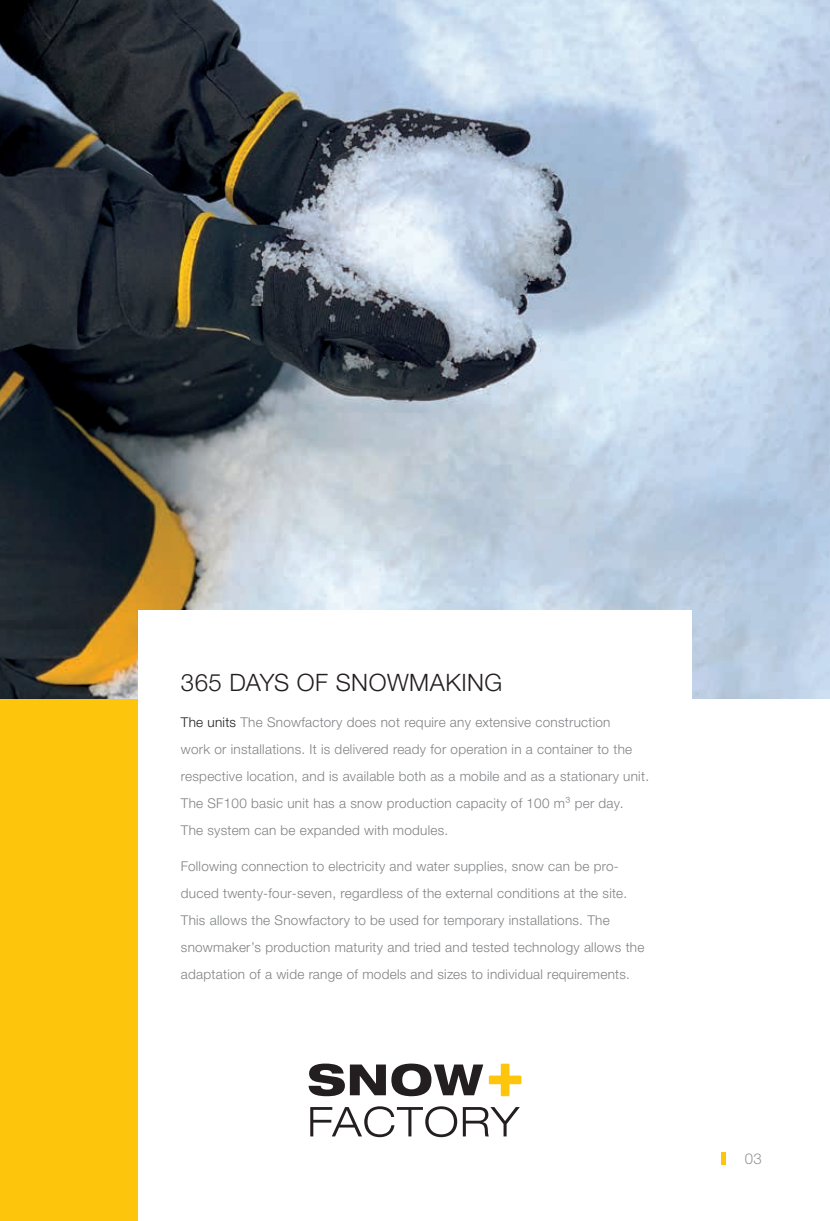
<style>
.page{position:relative;width:830px;height:1221px;background:#fff}
.page>*{position:absolute;margin:0;border:0;box-sizing:border-box;transform-origin:0 0}
.t1{font:300 24px "Helvetica Neue LTW1 G";letter-spacing:.02em;color:#231f20}
.t2{font:300 15px "Helvetica Neue LTW1 G";color:#939598}
.t3{font:300 13.5px/27px "Helvetica Neue LTW1 G";letter-spacing:.02em;color:#808285}
.s1{color:#231f20}
</style>
<div class="page">
<div style="left:0;top:0;width:648px;height:1220px;background:#fec50d"></div>
<img style="left:0;top:0;width:829px;height:698px">
<div style="left:138px;top:610px;width:553px;height:610px;background:#fff"></div>
<svg style="left:310px;top:1106px;width:209px;height:31px"></svg>
<svg style="left:308px;top:1063px;width:213px;height:33px"></svg>
<hr style="left:721px;top:1151px;width:4px;height:13px;background:#fec50d">
<h1 class="t1" style="left:181px;top:668px;width:323px">365 DAYS OF SNOWMAKING</h1>
<p class="t3" style="left:181px;top:708px;width:469px"><span class="s1">The units</span> The Snowfactory does not require any extensive construction<br>work or installations. It is delivered ready for operation in a container to the respective location, and is available both as a mobile and as a stationary unit.<br>The SF100 basic unit has a snow production capacity of 100 m³ per day.<br>The system can be expanded with modules.</p>
<p class="t3" style="left:181px;top:852px;width:465px">Following connection to electricity and water supplies, snow can be pro&shy;duced twenty-four-seven, regardless of the external conditions at the site.<br>This allows the Snowfactory to be used for temporary installations. The snowmaker’s production maturity and tried and tested technology allows the adaptation of a wide range of models and sizes to individual requirements.</p>
<p class="t2" style="left:744px;top:1148px;width:18px">03</p>
</div>
